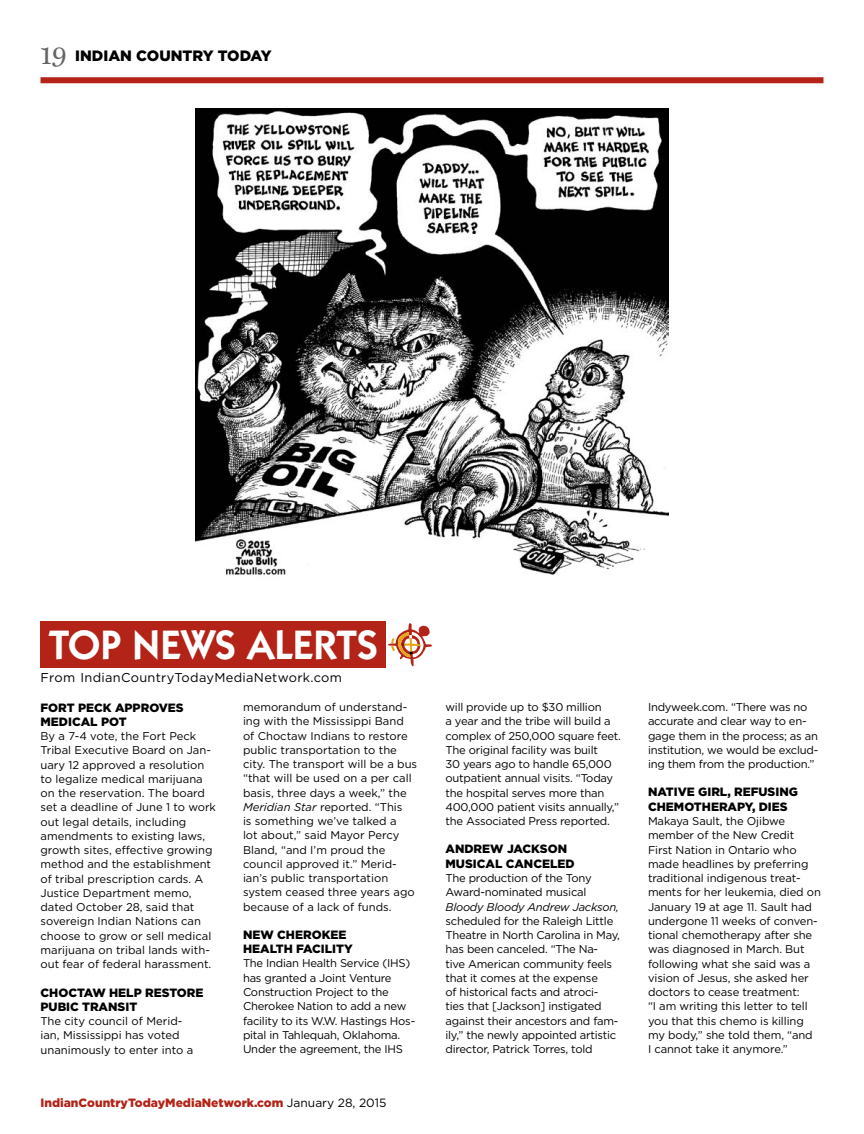
<style>
.page{position:relative;width:864px;height:1134px;background:#fff}
.page>*{position:absolute;margin:0;border:0;box-sizing:border-box;transform-origin:0 0}
.t1{font:600 41.4px "ITC Kabel Std";color:#fff}
.t2{font:900 15px "Gotham";color:#000}
.t3{font:12.75px "Gotham";letter-spacing:.025em;color:#000}
.t4{font:900 12px/14.2px "Gotham";color:#000}
.t5{font:900 12px "Gotham";color:#b32317}
.t6{font:11.25px/14.2px "Gotham";letter-spacing:-.01em;color:#000}
.s1{font-family:"Miller Text";font-weight:400;font-size:27px;color:#636466}
.s2{font-style:italic}
.s3{font-weight:400;color:#000}
</style>
<div class="page">
<div style="left:40px;top:77px;width:784px;height:6px;background:#b32317"></div>
<img style="left:196px;top:108px;width:472px;height:467px">
<div style="left:41px;top:622px;width:345px;height:46px;background:#b32317"></div>
<svg style="left:388px;top:623px;width:44px;height:43px"></svg>
<p class="t2" style="left:40px;top:45px;width:233px"><span class="s1">19</span> Indian Country Today</p>
<p class="t1" style="left:49px;top:621px;width:330px">TOP NEWS ALERTS</p>
<p class="t3" style="left:41px;top:669px;width:303px">From IndianCountryTodayMediaNetwork.com</p>
<p class="t4" style="left:40px;top:700px;width:145px;text-indent:38px">PECK APPROVES<br>MEDICAL POT</p>
<p class="t6" style="left:40px;top:729px;width:177px">By a 7-4 vote, the Fort Peck<br>Tribal Executive Board on Jan&shy;uary 12 approved a resolution to legalize medical marijuana on the reservation. The board set a deadline of June 1 to work out legal details, including amendments to existing laws, growth sites, effective growing method and the establishment of tribal prescription cards. A<br>Justice Department memo, dated October 28, said that sovereign Indian Nations can choose to grow or sell medical marijuana on tribal lands with&shy;out fear of federal harassment.</p>
<p class="t4" style="left:40px;top:985px;width:133px">CHOCTAW HELP RESTOR</p>
<p class="t4" style="left:196px;top:985px;width:10px">E</p>
<p class="t4" style="left:40px;top:999px;width:52px">PUBIC TRAN</p>
<p class="t4" style="left:118px;top:999px;width:21px">SIT</p>
<p class="t6" style="left:40px;top:1014px;width:154px">The city council of Merid&shy;ian, Mississippi has voted unanimously to enter into a</p>
<p class="t4" style="left:40px;top:700px;width:18px">FORT</p>
<p class="t6" style="left:243px;top:700px;width:176px">memorandum of understand&shy;ing with the Mississippi Band of Choctaw Indians to restore public transportation to the city. The transport will be a bus “that will be used on a per call basis, three days a week,” the<br><span class="s2">Meridian Star</span> reported. “This<br>is something we’ve talked a<br>lot about,” said Mayor Percy<br>Bland, “and I’m proud the council approved it.” Merid&shy;ian’s public transportation system ceased three years ago because of a lack of funds.</p>
<p class="t4" style="left:243px;top:928px;width:105px">NEW CHEROKEE<br>HEALTH FACILITY</p>
<p class="t6" style="left:243px;top:956px;width:174px">The Indian Health Service (IHS) has granted a Joint Venture<br>Construction Project to the<br>Cherokee Nation to add a new facility to its W.W. Hastings Hos&shy;pital in Tahlequah, Oklahoma.<br>Under the agreement, the IHS</p>
<p class="t5" style="left:40px;top:1094px;width:347px">IndianCountryTodayMediaNetwork.com <span class="s3">January 28, 2015</span></p>
<p class="t6" style="left:446px;top:700px;width:177px">will provide up to $30 million<br>a year and the tribe will build a complex of 250,000 square feet.<br>The original facility was built<br>30 years ago to handle 65,000 outpatient annual visits. “Today the hospital serves more than<br>400,000 patient visits annually,” the Associated Press reported.</p>
<p class="t4" style="left:446px;top:842px;width:11px">ANDR</p>
<p class="t4" style="left:446px;top:842px;width:130px;text-indent:37px">EW JACKSON<br>MUSICAL CANCELED</p>
<p class="t6" style="left:446px;top:871px;width:176px">The production of the Tony<br>Award-nominated musical<br><span class="s2">Bloody Bloody Andrew Jackson, </span>scheduled for the Raleigh Little<br>Theatre in North Carolina in May, has been canceled. “The Na&shy;tive American community feels that it comes at the expense<br>of historical facts and atroci&shy;ties that [Jackson] instigated against their ancestors and fam&shy;ily,” the newly appointed artistic director, Patrick Torres, told</p>
<p class="t6" style="left:648px;top:700px;width:172px">Indyweek.com. “There was no accurate and clear way to en&shy;gage them in the process; as an institution, we would be exclud&shy;ing them from the production.”</p>
<p class="t4" style="left:648px;top:785px;width:10px">NAT</p>
<p class="t4" style="left:648px;top:785px;width:152px;text-indent:26px">IVE GIRL, REFUSING<br>CHEMOTHERAPY, DIES</p>
<p class="t6" style="left:648px;top:814px;width:174px">Makaya Sault, the Ojibwe member of the New Credit<br>First Nation in Ontario who made headlines by preferring traditional indigenous treat&shy;ments for her leukemia, died on<br>January 19 at age 11. Sault had undergone 11 weeks of conven&shy;tional chemotherapy after she was diagnosed in March. But following what she said was a vision of Jesus, she asked her doctors to cease treatment:<br>“I am writing this letter to tell you that this chemo is killing my body,” she told them, “and<br>I cannot take it anymore.”</p>
</div>
